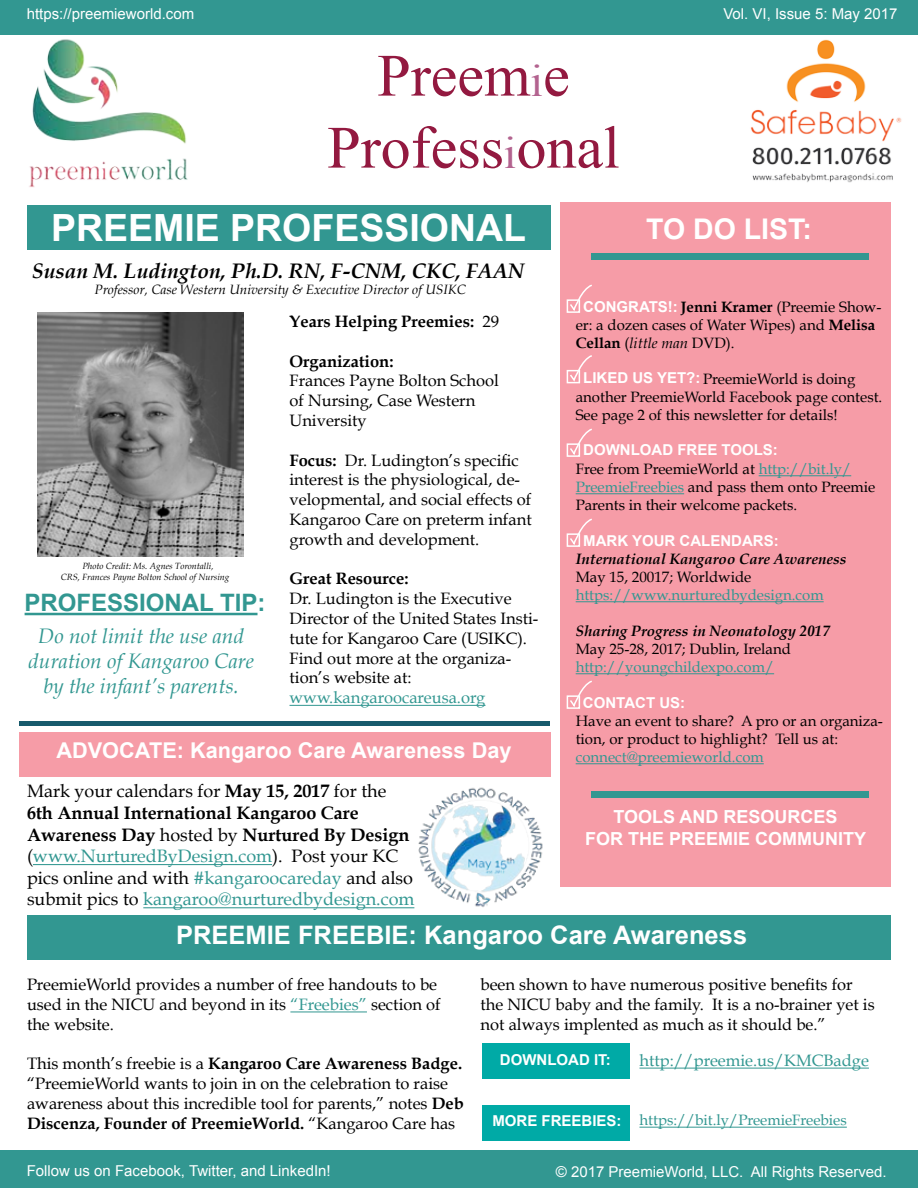
<style>
.page{position:relative;width:918px;height:1188px;background:#fff}
.page>*{position:absolute;margin:0;border:0;box-sizing:border-box;transform-origin:0 0}
.t1{font:60px/72px "Times New Roman";color:#931940;text-align:center}
.t2{font:700 37.5px "Arial";color:#fff}
.t3{font:700 28.5px "Arial";color:#fff}
.t4{font:700 25.5px "Arial";color:#fff}
.t5{font:700 24px "Arial";color:#329791}
.t6{font:700 21.75px "Arial";color:#fff}
.t7{font:italic 21px/25.2px "Book Antiqua";color:#329791;text-align:center}
.t8{font:italic 700 21px "Book Antiqua";color:#000}
.t9{font:18px/21.6px "Book Antiqua";color:#000}
.t10{font:700 18px/21.6px "Arial";color:#fff;text-align:center}
.t11{font:16.5px/19.8px "Book Antiqua";color:#000}
.t12{font:700 16.5px "Book Antiqua";color:#000}
.t13{font:16.5px "Book Antiqua";color:#329791}
.t14{font:15px/18px "Book Antiqua";color:#000}
.t15{font:15px "Arial";color:#fff}
.t16{font:15px "Book Antiqua";color:#329791}
.t17{font:700 15px "Arial";color:#fff}
.t18{font:italic 700 15px "Book Antiqua";color:#000}
.t19{font:italic 13.5px "Book Antiqua";color:#000}
.t20{font:italic 9px/10.8px "Book Antiqua";color:#000}
.s1{font-size:45px;color:#b3638f}
.s2{font-family:"Arial";font-weight:700;color:#fff}
.s3{font-weight:700}
.s4{font-weight:400}
.s5{font-style:italic}
.s6{color:#329791}
</style>
<div class="page">
<div style="left:0;top:1150px;width:918px;height:38px;background:#329791"></div>
<div style="left:560px;top:203px;width:330px;height:684px;background:#f69ca7"></div>
<div style="left:27px;top:206px;width:523px;height:44px;background:#329791"></div>
<div style="left:0;top:0;width:918px;height:34px;background:#329791"></div>
<img style="left:742px;top:34px;width:165px;height:149px">
<div style="left:591px;top:253px;width:277px;height:7px;background:#329791"></div>
<div style="left:591px;top:792px;width:277px;height:6px;background:#329791"></div>
<div style="left:567px;top:299px;width:13px;height:14px;border:2px solid #fff"></div>
<svg style="left:568px;top:284px;width:24px;height:29px"></svg>
<div style="left:567px;top:370px;width:13px;height:13px;border:2px solid #fff"></div>
<svg style="left:568px;top:355px;width:24px;height:29px"></svg>
<div style="left:567px;top:443px;width:13px;height:14px;border:2px solid #fff"></div>
<svg style="left:568px;top:428px;width:24px;height:29px"></svg>
<div style="left:567px;top:533px;width:13px;height:14px;border:2px solid #fff"></div>
<svg style="left:568px;top:518px;width:24px;height:29px"></svg>
<div style="left:567px;top:695px;width:13px;height:14px;border:2px solid #fff"></div>
<svg style="left:568px;top:680px;width:24px;height:29px"></svg>
<div style="left:20px;top:732px;width:531px;height:45px;background:#f69ca7"></div>
<div style="left:20px;top:721px;width:530px;height:5px;background:#175a6c"></div>
<img style="left:23px;top:34px;width:169px;height:153px">
<div style="left:482px;top:1043px;width:147px;height:36px;background:#00aaa6"></div>
<div style="left:482px;top:1105px;width:147px;height:36px;background:#00aaa6"></div>
<hr style="left:639px;top:1068px;width:230px;height:1px;background:#329791">
<hr style="left:639px;top:1127px;width:208px;height:1px;background:#329791">
<img style="left:37px;top:312px;width:207px;height:244px">
<hr style="left:290px;top:705px;width:196px;height:1px;background:#329791">
<hr style="left:25px;top:613px;width:233px;height:2px;background:#329791">
<div style="left:27px;top:915px;width:863px;height:45px;background:#329791"></div>
<hr style="left:33px;top:864px;width:239px;height:1px;background:#329791">
<hr style="left:143px;top:907px;width:271px;height:1px;background:#329791">
<hr style="left:290px;top:1011px;width:77px;height:1px;background:#329791">
<hr style="left:759px;top:475px;width:92px;height:1px;background:#329791">
<hr style="left:576px;top:493px;width:108px;height:1px;background:#329791">
<hr style="left:576px;top:601px;width:248px;height:1px;background:#329791">
<hr style="left:576px;top:673px;width:198px;height:1px;background:#329791">
<hr style="left:576px;top:763px;width:188px;height:1px;background:#329791">
<img style="left:405px;top:787px;width:138px;height:122px">
<p class="t15" style="left:27px;top:4px;width:169px">https://preemieworld.com</p>
<p class="t15" style="left:723px;top:4px;width:176px">Vol. VI, Issue 5: May 2017</p>
<h1 class="t1" style="left:327px;top:39px;width:294px">Preem<span class="s1">i</span>e<br>Profess<span class="s1">i</span>onal</h1>
<h2 class="t2" style="left:51px;top:203px;width:477px">PREEMIE PROFESSIONAL</h2>
<p class="t8" style="left:32px;top:258px;width:494px">Susan M. Ludington, Ph.D. RN, F-CNM, CKC, FAAN</p>
<p class="t19" style="left:94px;top:282px;width:373px">Professor, Case Western University &amp; Executive Director of USIKC</p>
<h3 class="t3" style="left:646px;top:210px;width:167px">TO DO LIST:</h3>
<p class="t14" style="left:583px;top:298px;width:300px"><span class="s2">CONGRATS!:</span> <span class="s3">Jenni Kramer</span> (Preemie Show-</p>
<p class="t12" style="left:290px;top:312px;width:211px">Years Helping Preemies: <span class="s4">29</span></p>
<p class="t12" style="left:290px;top:351px;width:106px">Organization:</p>
<p class="t11" style="left:290px;top:371px;width:211px">Frances Payne Bolton School of Nursing, Case Western<br>University</p>
<p class="t11" style="left:290px;top:450px;width:244px"><span class="s3">Focus:</span> Dr. Ludington’s specific interest is the physiological, de&shy;velopmental, and social effects of<br>Kangaroo Care on preterm infant growth and development.</p>
<p class="t12" style="left:290px;top:569px;width:121px">Great Resource:</p>
<p class="t11" style="left:290px;top:589px;width:250px">Dr. Ludington is the Executive<br>Director of the United States Insti&shy;tute for Kangaroo Care (USIKC).<br>Find out more at the organiza&shy;tion’s website at:</p>
<p class="t13" style="left:290px;top:687px;width:197px">www.kangaroocareusa.org</p>
<p class="t14" style="left:576px;top:316px;width:301px">er: a dozen cases of Water Wipes) and <span class="s3">Melisa<br>Cellan</span> (<span class="s5">little man</span> DVD).</p>
<p class="t14" style="left:576px;top:388px;width:308px">another PreemieWorld Facebook page contest.<br>See page 2 of this newsletter for details!</p>
<p class="t14" style="left:576px;top:460px;width:301px">Free from PreemieWorld at <span class="s6">http://bit.ly/<br>PreemieFreebies</span> and pass them onto Preemie<br>Parents in their welcome packets.</p>
<p class="t18" style="left:576px;top:550px;width:272px">International Kangaroo Care Awareness</p>
<p class="t14" style="left:576px;top:568px;width:177px">May 15, 20017; Worldwide</p>
<p class="t16" style="left:576px;top:585px;width:249px">https://www.nurturedbydesign.com</p>
<p class="t18" style="left:576px;top:622px;width:256px">Sharing Progress in Neonatology 2017</p>
<p class="t14" style="left:576px;top:640px;width:217px">May 25-28, 2017; Dublin, Ireland</p>
<p class="t16" style="left:576px;top:657px;width:200px">http://youngchildexpo.com/</p>
<p class="t14" style="left:576px;top:712px;width:309px">Have an event to share? A pro or an organiza&shy;tion, or product to highlight? Tell us at:</p>
<p class="t14" style="left:583px;top:370px;width:274px"><span class="s2">LIKED US YET?:</span> PreemieWorld is doing</p>
<p class="t17" style="left:583px;top:439px;width:196px">DOWNLOAD FREE TOOLS:</p>
<p class="t17" style="left:583px;top:531px;width:197px">MARK YOUR CALENDARS:</p>
<p class="t20" style="left:61px;top:561px;width:170px;text-indent:22px">Photo Credit: Ms. Agnes Torontalli,<br>CRS, Frances Payne Bolton School of Nursing</p>
<h3 class="t5" style="left:25px;top:587px;width:242px">PROFESSIONAL TIP:</h3>
<p class="t7" style="left:28px;top:624px;width:227px">Do not limit the use and duration of Kangaroo Care by the infant’s parents.</p>
<p class="t17" style="left:583px;top:693px;width:104px">CONTACT US:</p>
<h3 class="t6" style="left:56px;top:737px;width:457px">ADVOCATE: Kangaroo Care Awareness Day</h3>
<p class="t16" style="left:576px;top:747px;width:190px">connect@preemieworld.com</p>
<p class="t9" style="left:27px;top:781px;width:389px">Mark your calendars for <span class="s3">May 15, 2017</span> for the <span class="s3">6th Annual International Kangaroo Care Awareness Day</span> hosted by <span class="s3">Nurtured By Design </span>(<span class="s6">www.NurturedByDesign.com</span>). Post your KC pics online and with <span class="s6">#kangaroocareday</span> and also submit pics to <span class="s6">kangaroo@nurturedbydesign.com</span></p>
<p class="t10" style="left:585px;top:807px;width:283px">TOOLS AND RESOURCES<br>FOR THE PREEMIE COMMUNITY</p>
<h3 class="t4" style="left:176px;top:918px;width:572px">PREEMIE FREEBIE: Kangaroo Care Awareness</h3>
<p class="t11" style="left:27px;top:975px;width:415px">PreemieWorld provides a number of free handouts to be used in the NICU and beyond in its <span class="s6">“Freebies”</span> section of the website.</p>
<p class="t11" style="left:27px;top:1054px;width:438px">This month’s freebie is a <span class="s3">Kangaroo Care Awareness Badge. </span>“PreemieWorld wants to join in on the celebration to raise awareness about this incredible tool for parents,” notes <span class="s3">Deb Discenza, Founder of PreemieWorld.</span> “Kangaroo Care has</p>
<p class="t11" style="left:481px;top:975px;width:396px">been shown to have numerous positive benefits for the NICU baby and the family. It is a no-brainer yet is not always implented as much as it should be.”</p>
<p class="t17" style="left:500px;top:1050px;width:112px">DOWNLOAD IT:</p>
<p class="t17" style="left:492px;top:1111px;width:131px">MORE FREEBIES:</p>
<p class="t13" style="left:639px;top:1050px;width:231px">http://preemie.us/KMCBadge</p>
<p class="t16" style="left:639px;top:1111px;width:209px">https://bit.ly/PreemieFreebies</p>
<p class="t15" style="left:27px;top:1161px;width:306px">Follow us on Facebook, Twitter, and LinkedIn!</p>
<p class="t15" style="left:556px;top:1162px;width:332px">© 2017 PreemieWorld, LLC. All Rights Reserved.</p>
</div>
